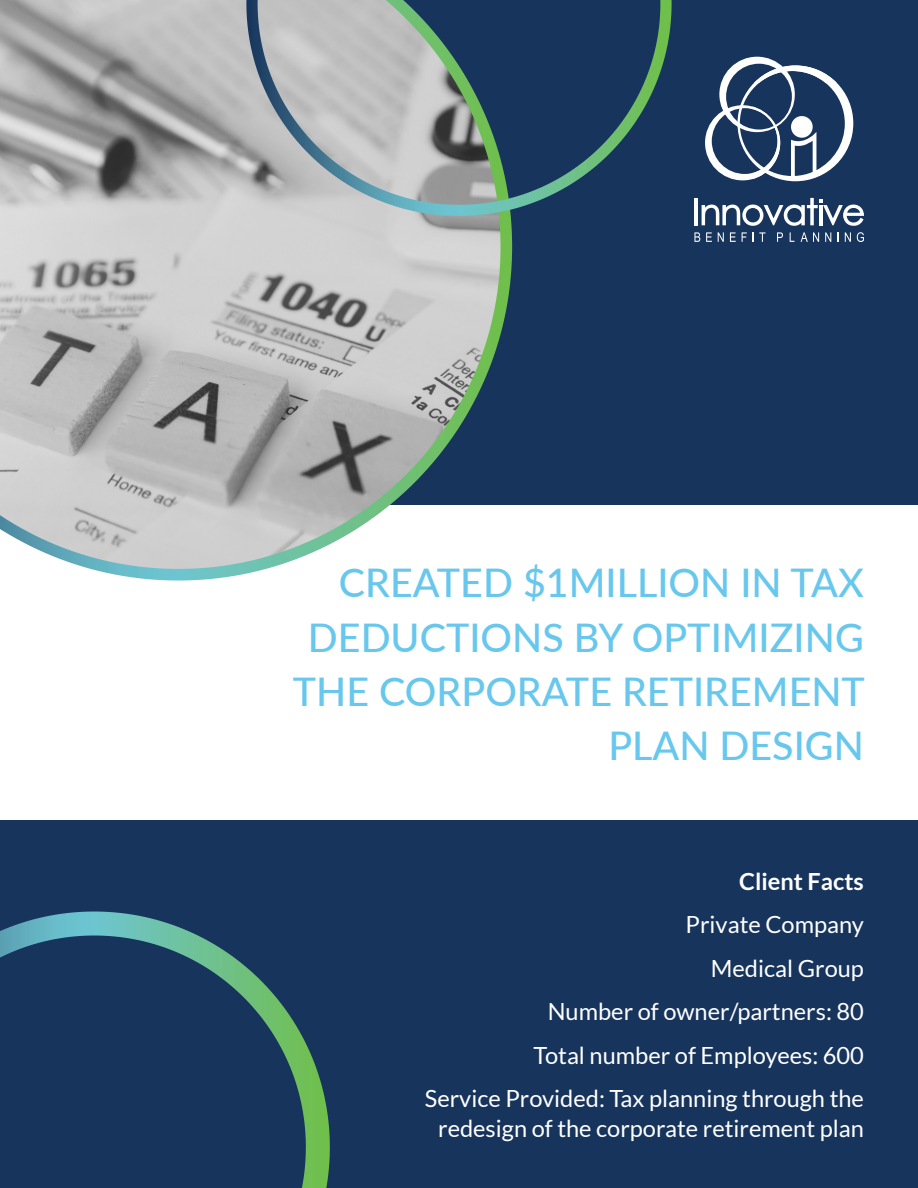
<style>
.page{position:relative;width:918px;height:1188px;background:#17355c}
.page>*{position:absolute;margin:0;border:0;box-sizing:border-box;transform-origin:0 0}
.t1{font:500 39.45px/54.2px "Lato";color:#68c7ed;text-align:right}
.t2{font:23.55px/43.5px "Lato";color:#fff;text-align:right}
.t3{font:700 23.55px "Lato";color:#fff}
</style>
<div class="page">
<div style="left:0;top:505px;width:918px;height:315px;background:#fff"></div>
<svg style="left:705px;top:57px;width:148px;height:124px"></svg>
<hr style="left:695px;top:198px;width:3px;height:27px;background:#fff">
<svg style="left:702px;top:198px;width:162px;height:28px"></svg>
<svg style="left:694px;top:232px;width:6px;height:10px"></svg>
<svg style="left:706px;top:232px;width:6px;height:10px"></svg>
<svg style="left:718px;top:232px;width:6px;height:10px"></svg>
<svg style="left:730px;top:232px;width:6px;height:10px"></svg>
<svg style="left:742px;top:232px;width:5px;height:10px"></svg>
<svg style="left:753px;top:232px;width:12px;height:10px"></svg>
<svg style="left:777px;top:232px;width:6px;height:10px"></svg>
<svg style="left:790px;top:232px;width:4px;height:10px"></svg>
<svg style="left:801px;top:232px;width:18px;height:10px"></svg>
<svg style="left:825px;top:232px;width:6px;height:10px"></svg>
<svg style="left:845px;top:232px;width:6px;height:10px"></svg>
<svg style="left:857px;top:232px;width:7px;height:10px"></svg>
<svg style="left:0;top:0;width:512px;height:581px;background:#b5b9b8"></svg>
<svg style="left:0;top:912px;width:330px;height:276px"></svg>
<svg style="left:246px;top:0;width:426px;height:216px"></svg>
<h1 class="t1" style="left:293px;top:556px;width:574px">CREATED $1MILLION IN TAX<br>DEDUCTIONS BY OPTIMIZING<br>THE CORPORATE RETIREMENT<br>PLAN DESIGN</h1>
<p class="t3" style="left:739px;top:872px;width:126px">Client Facts</p>
<p class="t2" style="left:425px;top:904px;width:441px">Private Company<br>Medical Group<br>Number of owner/partners: 80<br>Total number of Employees: 600<br>Service Provided: Tax planning through the</p>
<p class="t2" style="left:438px;top:1108px;width:427px">redesign of the corporate retirement plan</p>
</div>
